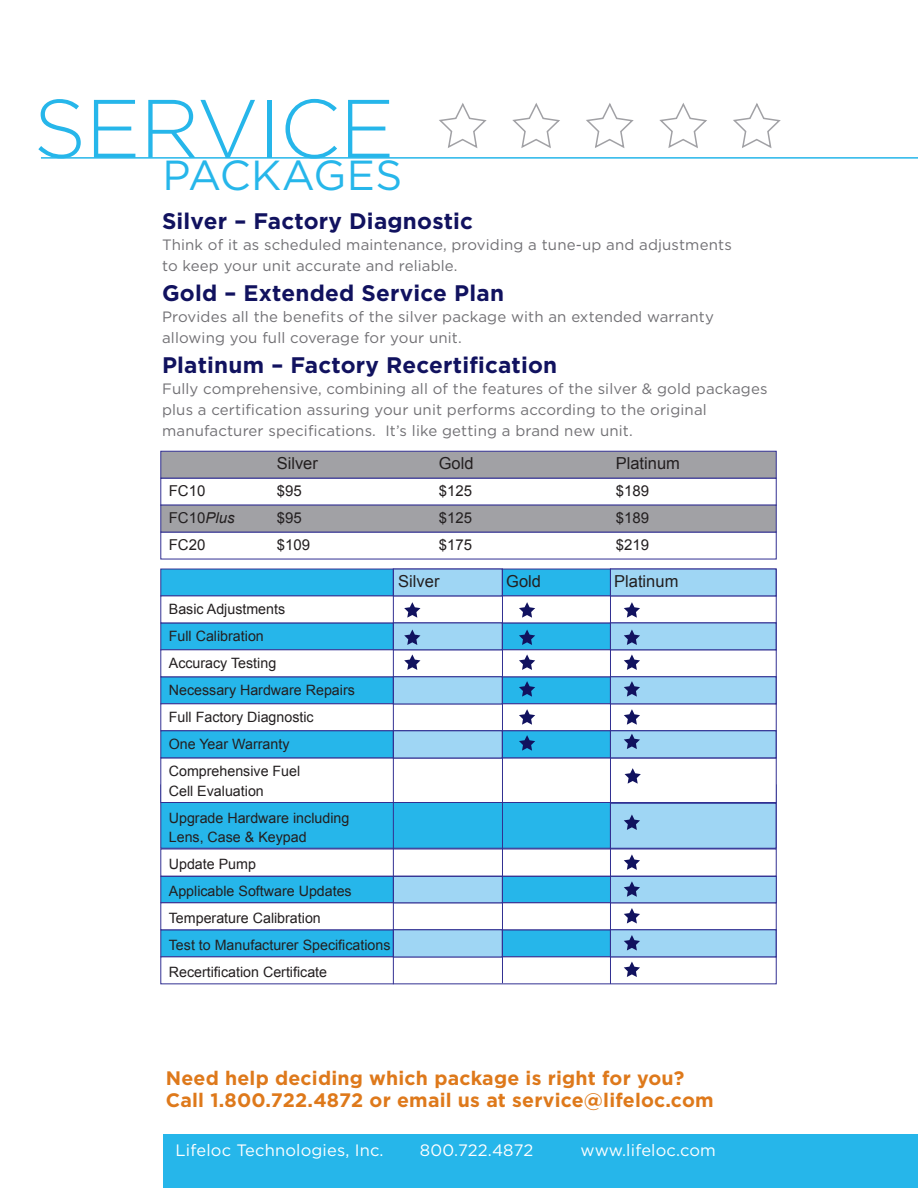
<style>
.page{position:relative;width:918px;height:1188px;background:#fff}
.page>*{position:absolute;margin:0;border:0;box-sizing:border-box;transform-origin:0 0}
.t1{font:300 82.5px "Gotham";letter-spacing:-.01em;color:#26b6ea}
.t2{font:42px "Gotham";letter-spacing:.005em;color:#26b6ea}
.t3{font:700 22.5px "Gotham";letter-spacing:.01em;color:#11125f}
.t4{font:700 19.5px "Gotham";letter-spacing:.01em;color:#de791b}
.t5{font:16.5px "Gotham";letter-spacing:.01em;color:#fff}
.t6{font:16.5px "Arial";color:#231f20}
.t7{font:15px "Gotham";letter-spacing:.01em;color:#717074}
.t8{font:15px "Arial";color:#231f20}
.t9{font:14.25px "Arial";color:#231f20}
.s1{font-style:italic}
</style>
<div class="page">
<div style="left:160px;top:623px;width:617px;height:27px;background:#26b6ea;border:1px solid #323092"></div>
<div style="left:160px;top:569px;width:617px;height:27px;background:#26b6ea;border:1px solid #323092"></div>
<div style="left:160px;top:785px;width:617px;height:64px;background:#26b6ea;border:1px solid #323092"></div>
<div style="left:160px;top:676px;width:617px;height:28px;background:#26b6ea"></div>
<div style="left:160px;top:876px;width:617px;height:27px;background:#26b6ea;border:1px solid #323092"></div>
<div style="left:160px;top:703px;width:617px;height:28px;background:#fff;border:1px solid #323092"></div>
<div style="left:160px;top:649px;width:617px;height:28px;background:#fff;border:1px solid #323092"></div>
<div style="left:160px;top:758px;width:617px;height:45px;background:#fff;border:1px solid #323092"></div>
<div style="left:160px;top:730px;width:617px;height:28px;background:#26b6ea;border:1px solid #323092"></div>
<div style="left:160px;top:929px;width:617px;height:28px;background:#26b6ea"></div>
<div style="left:160px;top:956px;width:617px;height:28px;background:#fff;border:1px solid #323092"></div>
<div style="left:160px;top:902px;width:617px;height:28px;background:#fff;border:1px solid #323092"></div>
<div style="left:393px;top:623px;width:110px;height:27px;background:#9fd6f4;border:1px solid #323092"></div>
<div style="left:393px;top:569px;width:110px;height:27px;background:#9fd6f4;border:1px solid #323092"></div>
<div style="left:393px;top:876px;width:110px;height:27px;background:#9fd6f4;border:1px solid #323092"></div>
<div style="left:393px;top:676px;width:110px;height:28px;background:#9fd6f4;border:1px solid #323092"></div>
<div style="left:393px;top:730px;width:110px;height:28px;background:#9fd6f4;border:1px solid #323092"></div>
<div style="left:393px;top:929px;width:110px;height:28px;background:#9fd6f4;border:1px solid #323092"></div>
<div style="left:610px;top:623px;width:166px;height:27px;background:#9fd6f4;border:1px solid #323092"></div>
<div style="left:610px;top:569px;width:166px;height:27px;background:#9fd6f4;border:1px solid #323092"></div>
<div style="left:610px;top:876px;width:167px;height:27px;background:#9fd6f4;border:1px solid #323092"></div>
<div style="left:610px;top:676px;width:166px;height:28px;background:#9fd6f4;border:1px solid #323092"></div>
<div style="left:610px;top:730px;width:166px;height:28px;background:#9fd6f4;border:1px solid #323092"></div>
<div style="left:610px;top:803px;width:166px;height:46px;background:#9fd6f4;border:1px solid #323092"></div>
<div style="left:610px;top:929px;width:166px;height:28px;background:#9fd6f4;border:1px solid #323092"></div>
<hr style="left:393px;top:569px;width:1px;height:415px;background:#323092">
<hr style="left:502px;top:569px;width:1px;height:414px;background:#323092">
<hr style="left:610px;top:569px;width:1px;height:415px;background:#323092">
<div style="left:160px;top:451px;width:617px;height:28px;background:#a1a1a5;border:1px solid #323092"></div>
<div style="left:160px;top:478px;width:617px;height:28px;background:#fff;border:1px solid #323092"></div>
<div style="left:160px;top:532px;width:617px;height:27px;background:#fff;border:1px solid #323092"></div>
<div style="left:160px;top:505px;width:617px;height:27px;background:#a1a1a5;border:1px solid #323092"></div>
<hr style="left:41px;top:157px;width:877px;height:2px;background:#26b6ea">
<div style="left:164px;top:1134px;width:754px;height:54px;background:#26b6ea"></div>
<svg style="left:439px;top:103px;width:48px;height:45px"></svg>
<svg style="left:512px;top:103px;width:48px;height:45px"></svg>
<svg style="left:586px;top:103px;width:48px;height:45px"></svg>
<svg style="left:659px;top:103px;width:48px;height:45px"></svg>
<svg style="left:733px;top:103px;width:48px;height:45px"></svg>
<svg style="left:404px;top:602px;width:16px;height:16px"></svg>
<svg style="left:519px;top:602px;width:16px;height:16px"></svg>
<svg style="left:624px;top:602px;width:16px;height:16px"></svg>
<svg style="left:519px;top:630px;width:16px;height:15px"></svg>
<svg style="left:624px;top:630px;width:16px;height:15px"></svg>
<svg style="left:404px;top:630px;width:16px;height:15px"></svg>
<svg style="left:404px;top:654px;width:16px;height:16px"></svg>
<svg style="left:519px;top:654px;width:16px;height:16px"></svg>
<svg style="left:624px;top:654px;width:16px;height:16px"></svg>
<svg style="left:624px;top:814px;width:16px;height:16px"></svg>
<svg style="left:624px;top:854px;width:16px;height:16px"></svg>
<svg style="left:624px;top:908px;width:16px;height:16px"></svg>
<svg style="left:519px;top:735px;width:16px;height:16px"></svg>
<svg style="left:519px;top:681px;width:16px;height:16px"></svg>
<svg style="left:624px;top:681px;width:16px;height:16px"></svg>
<svg style="left:624px;top:935px;width:16px;height:16px"></svg>
<svg style="left:625px;top:768px;width:16px;height:16px"></svg>
<svg style="left:624px;top:881px;width:16px;height:16px"></svg>
<svg style="left:519px;top:709px;width:16px;height:16px"></svg>
<svg style="left:624px;top:709px;width:16px;height:16px"></svg>
<svg style="left:624px;top:734px;width:16px;height:15px"></svg>
<svg style="left:624px;top:962px;width:16px;height:15px"></svg>
<p class="t1" style="left:33px;top:78px;width:363px">SERVICE</p>
<p class="t2" style="left:162px;top:149px;width:241px">PACKAGES</p>
<p class="t3" style="left:162px;top:207px;width:313px">Silver – Factory Diagnostic</p>
<p class="t7" style="left:162px;top:235px;width:571px">Think of it as scheduled maintenance, providing a tune-up and adjustments</p>
<p class="t7" style="left:162px;top:256px;width:297px">to keep your unit accurate and reliable.</p>
<p class="t3" style="left:162px;top:279px;width:344px">Gold – Extended Service Plan</p>
<p class="t7" style="left:162px;top:307px;width:553px">Provides all the benefits of the silver package with an extended warranty</p>
<p class="t7" style="left:162px;top:328px;width:301px">allowing you full coverage for your unit.</p>
<p class="t3" style="left:162px;top:351px;width:397px">Platinum – Factory Recertification</p>
<p class="t7" style="left:162px;top:379px;width:607px">Fully comprehensive, combining all of the features of the silver &amp; gold packages</p>
<p class="t7" style="left:162px;top:400px;width:546px">plus a certification assuring your unit performs according to the original</p>
<p class="t7" style="left:162px;top:421px;width:472px">manufacturer specifications. It’s like getting a brand new unit.</p>
<p class="t6" style="left:277px;top:453px;width:43px">Silver</p>
<p class="t6" style="left:439px;top:453px;width:36px">Gold</p>
<p class="t6" style="left:616px;top:453px;width:66px">Platinum</p>
<p class="t8" style="left:169px;top:481px;width:38px">FC10</p>
<p class="t8" style="left:277px;top:481px;width:27px">$95</p>
<p class="t8" style="left:439px;top:481px;width:35px">$125</p>
<p class="t8" style="left:616px;top:481px;width:35px">$189</p>
<p class="t8" style="left:169px;top:508px;width:67px">FC10<span class="s1">Plus</span></p>
<p class="t8" style="left:277px;top:508px;width:27px">$95</p>
<p class="t8" style="left:439px;top:508px;width:35px">$125</p>
<p class="t8" style="left:616px;top:508px;width:35px">$189</p>
<p class="t8" style="left:169px;top:535px;width:38px">FC20</p>
<p class="t8" style="left:277px;top:535px;width:35px">$109</p>
<p class="t8" style="left:439px;top:535px;width:35px">$175</p>
<p class="t8" style="left:616px;top:535px;width:35px">$219</p>
<p class="t9" style="left:169px;top:600px;width:118px">Basic Adjustments</p>
<p class="t9" style="left:169px;top:627px;width:97px">Full Calibration</p>
<p class="t9" style="left:169px;top:654px;width:109px">Accuracy Testing</p>
<p class="t9" style="left:169px;top:681px;width:188px">Necessary Hardware Repairs</p>
<p class="t9" style="left:169px;top:708px;width:146px">Full Factory Diagnostic</p>
<p class="t9" style="left:169px;top:735px;width:122px">One Year Warranty</p>
<p class="t9" style="left:169px;top:762px;width:133px">Comprehensive Fuel</p>
<p class="t9" style="left:169px;top:782px;width:97px">Cell Evaluation</p>
<p class="t9" style="left:169px;top:809px;width:182px">Upgrade Hardware including</p>
<p class="t9" style="left:169px;top:828px;width:139px">Lens, Case &amp; Keypad</p>
<p class="t9" style="left:169px;top:855px;width:89px">Update Pump</p>
<p class="t9" style="left:169px;top:882px;width:184px">Applicable Software Updates</p>
<p class="t9" style="left:169px;top:909px;width:154px">Temperature Calibration</p>
<p class="t9" style="left:169px;top:936px;width:223px">Test to Manufacturer Specifications</p>
<p class="t9" style="left:169px;top:963px;width:160px">Recertification Certificate</p>
<p class="t6" style="left:398px;top:571px;width:43px">Silver</p>
<p class="t6" style="left:506px;top:571px;width:36px">Gold</p>
<p class="t6" style="left:614px;top:571px;width:66px">Platinum</p>
<p class="t4" style="left:166px;top:1066px;width:520px">Need help deciding which package is right for you?</p>
<p class="t4" style="left:166px;top:1088px;width:549px">Call 1.800.722.4872 or email us at service@lifeloc.com</p>
<p class="t5" style="left:176px;top:1141px;width:210px">Lifeloc Technologies, Inc.</p>
<p class="t5" style="left:420px;top:1141px;width:115px">800.722.4872</p>
<p class="t5" style="left:580px;top:1141px;width:137px">www.lifeloc.com</p>
</div>
